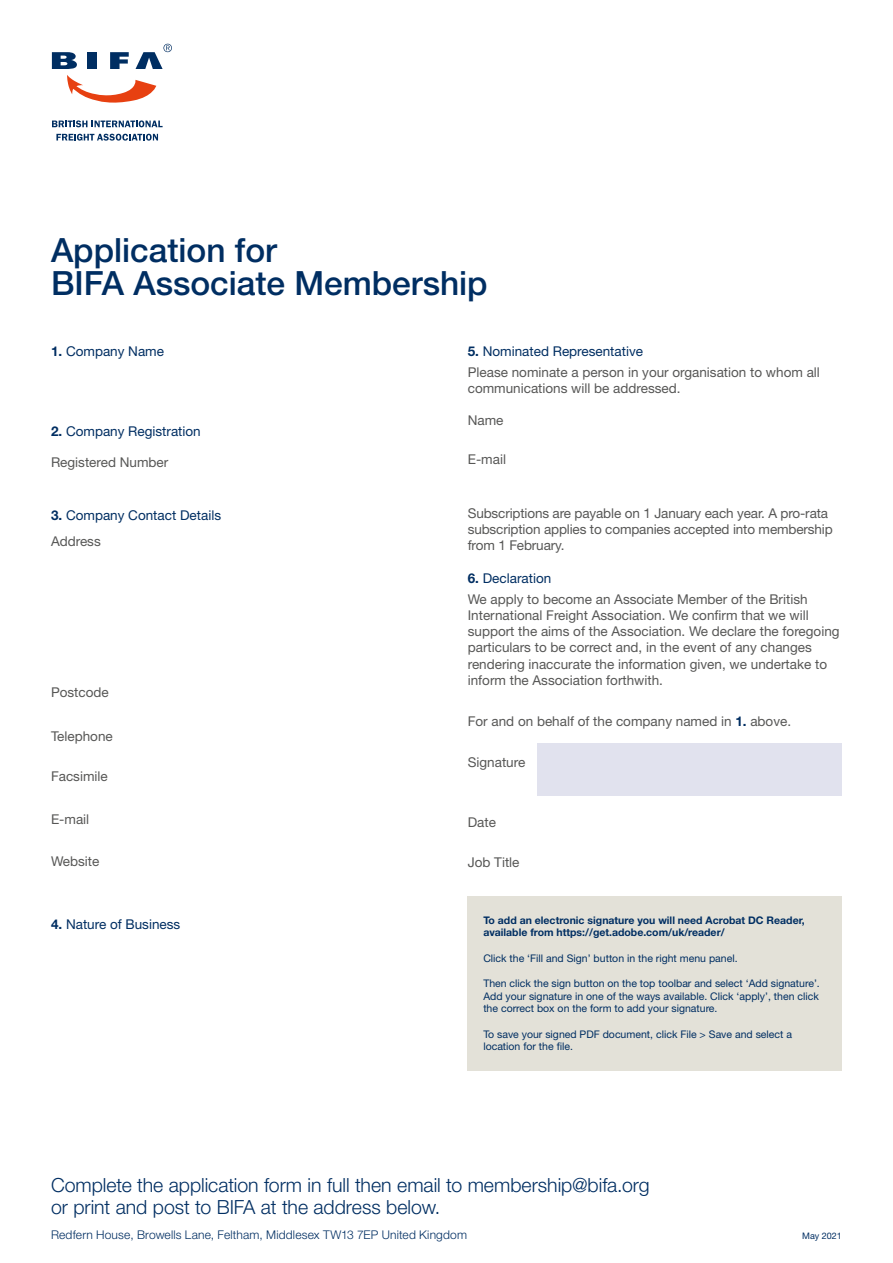
<style>
.page{position:relative;width:893px;height:1263px;background:#fff}
.page>*{position:absolute;margin:0;border:0;box-sizing:border-box;transform-origin:0 0}
.t1{font:500 33.45px/33.5px "Helvetica Neue LT Std";color:#002e62}
.t2{font:300 19.5px/22.5px "Helvetica Neue LT Std";color:#002e62}
.t3{font:13.5px/16.2px "Helvetica Neue LT Std";color:#575756}
.t4{font:13.5px/26.5px "Helvetica Neue LT Std";color:#002e62}
.t5{font:300 12px "Helvetica Neue LT Std";letter-spacing:.015em;color:#002e62}
.t6{font:10.5px/12.6px "Helvetica Neue LT Std";color:#002e62;text-align:justify}
.t7{font:700 10.5px/12.6px "Helvetica Neue LT Std";color:#002e62}
.t8{font:9px "Helvetica Neue LT Std";color:#002e62}
.s1{font-weight:700}
.s2{color:#575756}
.s3{font-weight:700;color:#002e62}
.s4{color:#002e62}
</style>
<div class="page">
<div style="left:538px;top:743px;width:304px;height:53px;background:#e1e2ee"></div>
<div style="left:468px;top:896px;width:374px;height:175px;background:#e3e1d8"></div>
<div style="left:88px;top:52px;width:9px;height:17px;background:#002e62"></div>
<svg style="left:110px;top:52px;width:19px;height:17px"></svg>
<svg style="left:52px;top:52px;width:25px;height:17px"></svg>
<svg style="left:67px;top:75px;width:89px;height:28px"></svg>
<svg style="left:56px;top:134px;width:102px;height:7px"></svg>
<svg style="left:52px;top:120px;width:111px;height:7px"></svg>
<svg style="left:136px;top:44px;width:36px;height:25px"></svg>
<h1 class="t1" style="left:51px;top:233px;width:438px">Application for<br>BIFA Associate Membership</h1>
<p class="t4" style="left:51px;top:338px;width:115px"><span class="s1">1.</span> Company Name</p>
<p class="t4" style="left:51px;top:417px;width:151px"><span class="s1">2.</span> Company Registration</p>
<p class="t3" style="left:51px;top:453px;width:119px">Registered Number</p>
<p class="t4" style="left:51px;top:501px;width:172px"><span class="s1">3.</span> Company Contact Details<br><span class="s2">Address</span></p>
<p class="t3" style="left:51px;top:683px;width:59px">Postcode</p>
<p class="t3" style="left:51px;top:728px;width:63px">Telephone</p>
<p class="t3" style="left:51px;top:768px;width:58px">Facsimile</p>
<p class="t3" style="left:51px;top:811px;width:40px">E-mail</p>
<p class="t3" style="left:51px;top:853px;width:50px">Website</p>
<p class="t4" style="left:51px;top:910px;width:131px"><span class="s1">4.</span> Nature of Business</p>
<p class="t3" style="left:468px;top:341px;width:354px;line-height:20.4px"><span class="s3">5.</span> <span class="s4">Nominated Representative<br></span>Please nominate a person in your organisation to whom all</p>
<p class="t3" style="left:468px;top:380px;width:214px">communications will be addressed.</p>
<p class="t3" style="left:468px;top:412px;width:37px">Name</p>
<p class="t3" style="left:468px;top:451px;width:40px">E-mail</p>
<p class="t3" style="left:468px;top:505px;width:366px">Subscriptions are payable on 1 January each year. A pro-rata subscription applies to companies accepted into membership from 1 February.</p>
<p class="t3" style="left:468px;top:568px;width:341px;line-height:20.4px"><span class="s3">6.</span> <span class="s4">Declaration<br></span>We apply to become an Associate Member of the British</p>
<p class="t3" style="left:468px;top:607px;width:373px">International Freight Association. We confirm that we will support the aims of the Association. We declare the foregoing particulars to be correct and, in the event of any changes rendering inaccurate the information given, we undertake to inform the Association forthwith.</p>
<p class="t3" style="left:468px;top:713px;width:325px">For and on behalf of the company named in <span class="s3">1.</span> above.</p>
<p class="t3" style="left:468px;top:753px;width:59px">Signature</p>
<p class="t3" style="left:468px;top:814px;width:30px">Date</p>
<p class="t3" style="left:468px;top:854px;width:53px">Job Title</p>
<p class="t7" style="left:483px;top:913px;width:323px">To add an electronic signature you will need Acrobat DC Reader, available from https://get.adobe.com/uk/reader/</p>
<p class="t6" style="left:483px;top:951px;width:256px">Click the ‘Fill and Sign’ button in the right menu panel.</p>
<p class="t6" style="left:483px;top:977px;width:338px">Then click the sign button on the top toolbar and select ‘Add signature’.<br>Add your signature in one of the ways available. Click ‘apply’, then click the correct box on the form to add your signature.</p>
<p class="t6" style="left:483px;top:1027px;width:310px">To save your signed PDF document, click File &gt; Save and select a location for the file.</p>
<h2 class="t2" style="left:51px;top:1173px;width:600px">Complete the application form in full then email to membership@bifa.org or print and post to BIFA at the address below.</h2>
<p class="t5" style="left:51px;top:1228px;width:417px">Redfern House, Browells Lane, Feltham, Middlesex TW13 7EP United Kingdom</p>
<p class="t8" style="left:802px;top:1231px;width:41px">May 2021</p>
</div>
